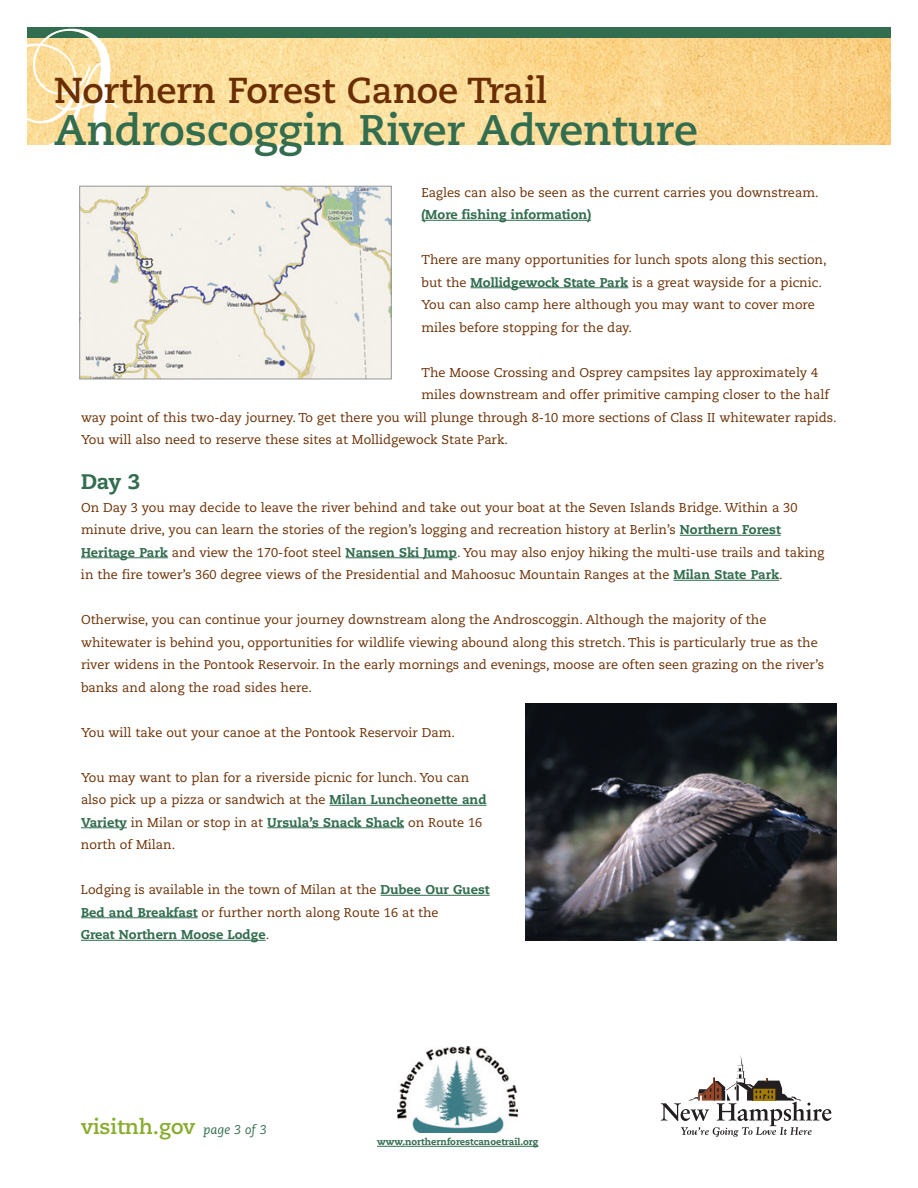
<style>
.page{position:relative;width:918px;height:1188px;background:#fff}
.page>*{position:absolute;margin:0;border:0;box-sizing:border-box;transform-origin:0 0}
.t1{font:182.55px "Balmoral Plain";color:#fff}
.t2{font:700 42.75px "Caecilia";color:#326d4f}
.t3{font:700 36px "Caecilia";color:#6b2e02}
.t4{font:700 21px "Caecilia";color:#88ac2e}
.t5{font:800 21px "Caecilia";color:#326d4f}
.t6{font:12.75px/22.5px "Caecilia";color:#6b2e02}
.t7{font:800 12.75px "Caecilia";color:#326d4f}
.t8{font:800 9.45px "Caecilia";color:#326d4f}
.s1{font-weight:800;color:#326d4f}
.s2{font-weight:400;font-style:italic;font-size:12.75px;color:#326d4f}
</style>
<div class="page">
<svg style="left:422px;top:220px;width:28px;height:1px"></svg>
<hr style="left:450px;top:220px;width:112px;height:1px;background:#326d4f">
<svg style="left:562px;top:220px;width:29px;height:1px"></svg>
<hr style="left:471px;top:287px;width:55px;height:1px;background:#326d4f">
<svg style="left:526px;top:287px;width:25px;height:1px"></svg>
<hr style="left:551px;top:287px;width:33px;height:1px;background:#326d4f">
<svg style="left:584px;top:287px;width:44px;height:1px"></svg>
<hr style="left:680px;top:535px;width:70px;height:1px;background:#326d4f">
<svg style="left:749px;top:535px;width:32px;height:1px"></svg>
<svg style="left:81px;top:557px;width:23px;height:1px"></svg>
<hr style="left:104px;top:557px;width:43px;height:1px;background:#326d4f">
<svg style="left:147px;top:557px;width:21px;height:1px"></svg>
<hr style="left:346px;top:557px;width:82px;height:1px;background:#326d4f">
<hr style="left:427px;top:557px;width:30px;height:1px;background:#326d4f">
<hr style="left:673px;top:580px;width:62px;height:1px;background:#326d4f">
<svg style="left:735px;top:580px;width:44px;height:1px"></svg>
<hr style="left:330px;top:805px;width:72px;height:1px;background:#326d4f">
<hr style="left:401px;top:805px;width:86px;height:1px;background:#326d4f">
<svg style="left:81px;top:827px;width:46px;height:1px"></svg>
<hr style="left:267px;top:827px;width:46px;height:1px;background:#326d4f">
<hr style="left:312px;top:827px;width:42px;height:1px;background:#326d4f">
<hr style="left:354px;top:827px;width:42px;height:1px;background:#326d4f">
<hr style="left:381px;top:895px;width:109px;height:1px;background:#326d4f">
<hr style="left:81px;top:917px;width:70px;height:1px;background:#326d4f">
<hr style="left:151px;top:917px;width:47px;height:1px;background:#326d4f">
<svg style="left:81px;top:940px;width:29px;height:1px"></svg>
<hr style="left:110px;top:940px;width:156px;height:1px;background:#326d4f">
<img style="left:27px;top:37px;width:864px;height:107px">
<div style="left:27px;top:27px;width:864px;height:10px;background:#326d4f"></div>
<svg style="left:661px;top:1055px;width:171px;height:82px"></svg>
<img style="left:82px;top:188px;width:308px;height:189px">
<div style="left:80px;top:186px;width:312px;height:193px;border:1px solid #939598"></div>
<img style="left:525px;top:704px;width:312px;height:236px">
<img style="left:398px;top:1046px;width:119px;height:86px">
<svg style="left:377px;top:1146px;width:25px;height:1px"></svg>
<hr style="left:402px;top:1146px;width:58px;height:1px;background:#326d4f">
<hr style="left:460px;top:1146px;width:49px;height:1px;background:#326d4f">
<svg style="left:509px;top:1146px;width:29px;height:1px"></svg>
<h1 class="t1" style="left:-22px;top:-33px;width:154px">A</h1>
<h3 class="t3" style="left:54px;top:76px;width:495px">Northern Forest Canoe Trail</h3>
<h2 class="t2" style="left:54px;top:112px;width:645px">Androscoggin River Adventure</h2>
<p class="t6" style="left:422px;top:182px;width:399px">Eagles can also be seen as the current carries you downstream.</p>
<p class="t7" style="left:422px;top:209px;width:171px">(More fishing information)</p>
<p class="t6" style="left:422px;top:249px;width:407px">There are many opportunities for lunch spots along this section, but the <span class="s1">Mollidgewock State Park</span> is a great wayside for a picnic.<br>You can also camp here although you may want to cover more miles before stopping for the day.</p>
<p class="t6" style="left:422px;top:362px;width:398px">The Moose Crossing and Osprey campsites lay approximately 4</p>
<p class="t6" style="left:422px;top:384px;width:409px">miles downstream and offer primitive camping closer to the half</p>
<p class="t6" style="left:81px;top:407px;width:757px">way point of this two-day journey. To get there you will plunge through 8-10 more sections of Class II whitewater rapids.</p>
<p class="t6" style="left:81px;top:429px;width:429px">You will also need to reserve these sites at Mollidgewock State Park.</p>
<h3 class="t5" style="left:81px;top:473px;width:61px">Day 3</h3>
<p class="t6" style="left:81px;top:497px;width:745px">On Day 3 you may decide to leave the river behind and take out your boat at the Seven Islands Bridge. Within a 30 minute drive, you can learn the stories of the region’s logging and recreation history at Berlin’s <span class="s1">Northern Forest Heritage Park</span> and view the 170-foot steel <span class="s1">Nansen Ski Jump</span>. You may also enjoy hiking the multi-use trails and taking in the fire tower’s 360 degree views of the Presidential and Mahoosuc Mountain Ranges at the <span class="s1">Milan State Park</span>.</p>
<p class="t6" style="left:81px;top:609px;width:745px">Otherwise, you can continue your journey downstream along the Androscoggin. Although the majority of the whitewater is behind you, opportunities for wildlife viewing abound along this stretch. This is particularly true as the river widens in the Pontook Reservoir. In the early mornings and evenings, moose are often seen grazing on the river’s banks and along the road sides here.</p>
<p class="t6" style="left:81px;top:722px;width:376px">You will take out your canoe at the Pontook Reservoir Dam.</p>
<p class="t6" style="left:81px;top:767px;width:407px">You may want to plan for a riverside picnic for lunch. You can also pick up a pizza or sandwich at the <span class="s1">Milan Luncheonette and Variety</span> in Milan or stop in at <span class="s1">Ursula’s Snack Shack</span> on Route 16 north of Milan.</p>
<p class="t6" style="left:81px;top:879px;width:410px">Lodging is available in the town of Milan at the <span class="s1">Dubee Our Guest<br>Bed and Breakfast</span> or further north along Route 16 at the<br><span class="s1">Great Northern Moose Lodge</span>.</p>
<h3 class="t4" style="left:81px;top:1118px;width:187px">visitnh.gov <span class="s2">page 3 of 3</span></h3>
<p class="t8" style="left:377px;top:1138px;width:163px">www.northernforestcanoetrail.org</p>
</div>
